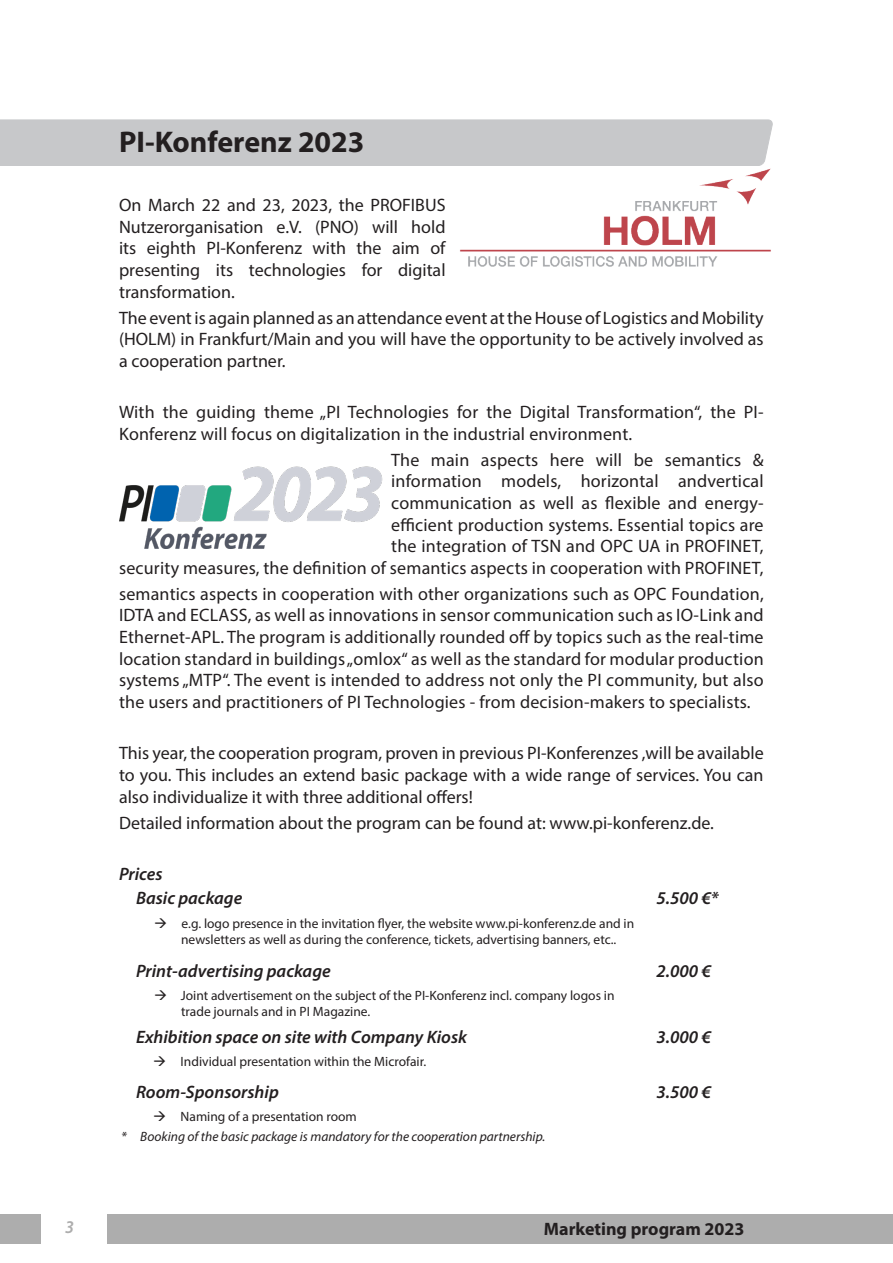
<style>
.page{position:relative;width:893px;height:1263px;background:#fff}
.page>*{position:absolute;margin:0;border:0;box-sizing:border-box;transform-origin:0 0}
.t1{font:700 30px "Myriad Pro";color:#231f20}
.t2{font:18px/21.6px "Myriad Pro";letter-spacing:.01em;color:#231f20;text-align:justify}
.t3{font:italic 600 18px "Myriad Pro";color:#231f20}
.t4{font:700 18px "Myriad Pro";color:#231f20}
.t5{font:italic 600 18px "Myriad Pro";color:#adadad;scale:.95 1}
.t6{font:13.5px/16.2px "Myriad Pro";color:#231f20}
.t7{font:italic 13.5px "Myriad Pro";color:#231f20}
</style>
<div class="page">
<div style="left:0;top:1214px;width:41px;height:30px;background:#adadad"></div>
<div style="left:107px;top:1214px;width:786px;height:30px;background:#adadad"></div>
<div style="left:0;top:119px;width:773px;height:47px;background:#c7c8ca"></div>
<img style="left:460px;top:168px;width:311px;height:99px">
<img style="left:119px;top:466px;width:264px;height:82px">
<p class="t1" style="left:119px;top:123px;width:247px">PI-Konferenz 2023</p>
<p class="t2" style="left:119px;top:194px;width:328px">On March 22 and 23, 2023, the PROFIBUS Nutzerorganisation e.V. (PNO) will hold its eighth PI-Konferenz with the aim of presenting its technologies for digital transformation.</p>
<p class="t2" style="left:119px;top:306px;width:646px">The event is again planned as an attendance event at the House of Logistics and Mobility (HOLM) in Frankfurt/Main and you will have the opportunity to be actively involved as a cooperation partner.</p>
<p class="t2" style="left:119px;top:401px;width:646px">With the guiding theme „PI Technologies for the Digital Transformation“, the PI-<br>Konferenz will focus on digitalization in the industrial environment.</p>
<p class="t2" style="left:119px;top:449px;width:646px;text-align:right">The main aspects here will be semantics &amp;<br>information models, horizontal andvertical<br>communication as well as flexible and energy-<br>efficient production systems. Essential topics are<br>the integration of TSN and OPC UA in PROFINET,<br>security measures, the definition of semantics aspects in cooperation with PROFINET,</p>
<p class="t2" style="left:119px;top:583px;width:646px">semantics aspects in cooperation with other organizations such as OPC Foundation, IDTA and ECLASS, as well as innovations in sensor communication such as IO-Link and Ethernet-APL. The program is additionally rounded off by topics such as the real-time location standard in buildings „omlox“ as well as the standard for modular production systems „MTP“. The event is intended to address not only the PI community, but also the users and practitioners of PI Technologies - from decision-makers to specialists.</p>
<p class="t2" style="left:119px;top:742px;width:646px">This year, the cooperation program, proven in previous PI-Konferenzes ,will be available to you. This includes an extend basic package with a wide range of services. You can also individualize it with three additional offers!</p>
<p class="t2" style="left:119px;top:811px;width:596px">Detailed information about the program can be found at: www.pi-konferenz.de.</p>
<p class="t3" style="left:119px;top:863px;width:45px">Prices</p>
<p class="t3" style="left:136px;top:886px;width:108px">Basic package</p>
<p class="t3" style="left:656px;top:886px;width:64px">5.500 €*</p>
<p class="t6" style="left:181px;top:915px;width:455px;text-indent:-27px">→ e.g. logo presence in the invitation flyer, the website www.pi-konferenz.de and in newsletters as well as during the conference, tickets, advertising banners, etc..</p>
<p class="t3" style="left:136px;top:959px;width:196px">Print-advertising package</p>
<p class="t3" style="left:657px;top:959px;width:56px">2.000 €</p>
<p class="t6" style="left:181px;top:987px;width:435px;text-indent:-27px">→ Joint advertisement on the subject of the PI-Konferenz incl. company logos in trade journals and in PI Magazine.</p>
<p class="t3" style="left:136px;top:1025px;width:332px">Exhibition space on site with Company Kiosk</p>
<p class="t3" style="left:656px;top:1025px;width:56px">3.000 €</p>
<p class="t6" style="left:153px;top:1053px;width:275px">→ Individual presentation within the Microfair.</p>
<p class="t3" style="left:136px;top:1080px;width:144px">Room-Sponsorship</p>
<p class="t3" style="left:656px;top:1080px;width:56px">3.500 €</p>
<p class="t6" style="left:153px;top:1108px;width:205px">→ Naming of a presentation room</p>
<p class="t7" style="left:121px;top:1128px;width:426px">* Booking of the basic package is mandatory for the cooperation partnership.</p>
<p class="t5" style="left:65px;top:1215px;width:11px">3</p>
<p class="t4" style="left:544px;top:1217px;width:202px">Marketing program 2023</p>
</div>
